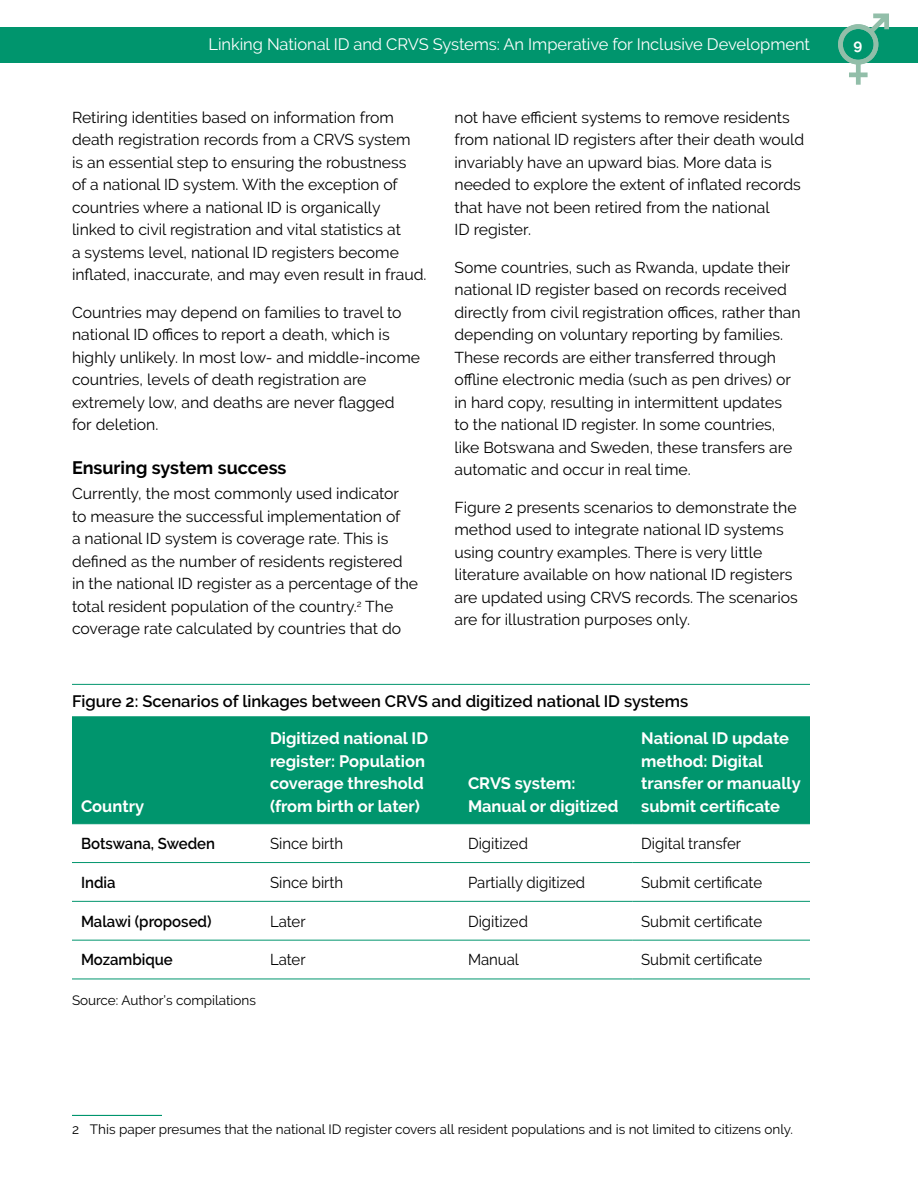
<style>
.page{position:relative;width:918px;height:1188px;background:#fff}
.page>*{position:absolute;margin:0;border:0;box-sizing:border-box;transform-origin:0 0}
.t1{font:700 18px "Raleway";color:#000}
.T1{font:700 16.5px/22.5px "Raleway";color:#fff}
.t2{font:16.5px "Raleway";letter-spacing:-.005em;color:#fff}
.table_caption_no_rul{font:600 16.5px "Raleway";color:#000}
.T2{font:15.75px/22.5px "Raleway";color:#000}
.T2-2{font:15.75px "Raleway";color:#000;scale:.95 1}
.T2-3{font:600 15.75px "Raleway";color:#000;scale:.95 1}
.t3{font:700 15px "Raleway";color:#fff}
.Note{font:13.5px "Raleway";color:#000}
.source{font:13.5px "Raleway";color:#000}
</style>
<div class="page">
<div style="left:0;top:27px;width:918px;height:36px;background:#00956d"></div>
<svg style="left:838px;top:14px;width:51px;height:71px"></svg>
<hr style="left:72px;top:684px;width:738px;height:1px;background:#00956d">
<div style="left:72px;top:716px;width:738px;height:107px;background:#00956d"></div>
<hr style="left:72px;top:862px;width:189px;height:1px;background:#00956d">
<hr style="left:261px;top:862px;width:198px;height:1px;background:#00956d">
<hr style="left:459px;top:862px;width:173px;height:1px;background:#00956d">
<hr style="left:632px;top:862px;width:178px;height:1px;background:#00956d">
<hr style="left:72px;top:901px;width:189px;height:1px;background:#00956d">
<hr style="left:261px;top:901px;width:198px;height:1px;background:#00956d">
<hr style="left:459px;top:901px;width:173px;height:1px;background:#00956d">
<hr style="left:632px;top:901px;width:178px;height:1px;background:#00956d">
<hr style="left:72px;top:940px;width:189px;height:1px;background:#00956d">
<hr style="left:261px;top:940px;width:198px;height:1px;background:#00956d">
<hr style="left:459px;top:940px;width:173px;height:1px;background:#00956d">
<hr style="left:632px;top:940px;width:178px;height:1px;background:#00956d">
<hr style="left:72px;top:823px;width:189px;height:1px;background:#00956d">
<hr style="left:261px;top:823px;width:198px;height:1px;background:#00956d">
<hr style="left:459px;top:823px;width:173px;height:1px;background:#00956d">
<hr style="left:632px;top:823px;width:178px;height:1px;background:#00956d">
<hr style="left:72px;top:979px;width:189px;height:1px;background:#00956d">
<hr style="left:261px;top:979px;width:198px;height:1px;background:#00956d">
<hr style="left:459px;top:979px;width:173px;height:1px;background:#00956d">
<hr style="left:632px;top:979px;width:178px;height:1px;background:#00956d">
<hr style="left:72px;top:1115px;width:90px;height:1px;background:#00956d">
<p class="t2" style="left:209px;top:35px;width:603px">Linking National ID and CRVS Systems: An Imperative for Inclusive Development</p>
<p class="t3" style="left:853px;top:36px;width:10px">9</p>
<p class="T2" style="left:72px;top:106px;width:356px">Retiring identities based on information from death registration records from a CRVS system<br>is an essential step to ensuring the robustness<br>of a national ID system. With the exception of countries where a national ID is organically linked to civil registration and vital statistics at<br>a systems level, national ID registers become inflated, inaccurate, and may even result in fraud.</p>
<p class="T2" style="left:72px;top:301px;width:350px">Countries may depend on families to travel to national ID offices to report a death, which is highly unlikely. In most low- and middle‑income countries, levels of death registration are extremely low, and deaths are never flagged<br>for deletion.</p>
<h3 class="t1" style="left:72px;top:457px;width:216px">Ensuring system success</h3>
<p class="T2" style="left:72px;top:482px;width:348px">Currently, the most commonly used indicator<br>to measure the successful implementation of<br>a national ID system is coverage rate. This is defined as the number of residents registered in the national ID register as a percentage of the total resident population of the country.<sup>2</sup> The coverage rate calculated by countries that do</p>
<p class="T2" style="left:454px;top:106px;width:351px">not have efficient systems to remove residents from national ID registers after their death would invariably have an upward bias. More data is needed to explore the extent of inflated records that have not been retired from the national<br>ID register.</p>
<p class="T2" style="left:454px;top:256px;width:348px">Some countries, such as Rwanda, update their national ID register based on records received directly from civil registration offices, rather than depending on voluntary reporting by families.<br>These records are either transferred through offline electronic media (such as pen drives) or in hard copy, resulting in intermittent updates<br>to the national ID register. In some countries, like Botswana and Sweden, these transfers are automatic and occur in real time.</p>
<p class="T2" style="left:454px;top:496px;width:345px">Figure 2 presents scenarios to demonstrate the method used to integrate national ID systems using country examples. There is very little literature available on how national ID registers are updated using CRVS records. The scenarios are for illustration purposes only.</p>
<p class="table_caption_no_rul" style="left:72px;top:692px;width:618px">Figure 2: Scenarios of linkages between CRVS and digitized national ID systems</p>
<p class="T1" style="left:81px;top:795px;width:65px">Country</p>
<p class="T1" style="left:270px;top:727px;width:160px">Digitized national ID register: Population coverage threshold (from birth or later)</p>
<p class="T1" style="left:468px;top:772px;width:152px">CRVS system:<br>Manual or digitized</p>
<p class="T1" style="left:641px;top:727px;width:161px">National ID update method: Digital transfer or manually submit certificate</p>
<p class="T2-3" style="left:81px;top:834px;width:143px">Botswana, Sweden</p>
<p class="T2-2" style="left:270px;top:834px;width:79px">Since birth</p>
<p class="T2-2" style="left:468px;top:834px;width:65px">Digitized</p>
<p class="T2-2" style="left:641px;top:834px;width:107px">Digital transfer</p>
<p class="T2-3" style="left:81px;top:873px;width:38px">India</p>
<p class="T2-2" style="left:270px;top:873px;width:79px">Since birth</p>
<p class="T2-2" style="left:468px;top:873px;width:125px">Partially digitized</p>
<p class="T2-2" style="left:641px;top:873px;width:129px">Submit certificate</p>
<p class="T2-3" style="left:81px;top:912px;width:139px">Malawi (proposed)</p>
<p class="T2-2" style="left:270px;top:912px;width:39px">Later</p>
<p class="T2-2" style="left:468px;top:912px;width:65px">Digitized</p>
<p class="T2-2" style="left:641px;top:912px;width:129px">Submit certificate</p>
<p class="T2-3" style="left:81px;top:951px;width:98px">Mozambique</p>
<p class="T2-2" style="left:270px;top:951px;width:39px">Later</p>
<p class="T2-2" style="left:468px;top:951px;width:55px">Manual</p>
<p class="T2-2" style="left:641px;top:951px;width:129px">Submit certificate</p>
<p class="source" style="left:72px;top:992px;width:186px">Source: Author’s compilations</p>
<p class="Note" style="left:72px;top:1121px;width:723px">2 This paper presumes that the national ID register covers all resident populations and is not limited to citizens only.</p>
</div>
